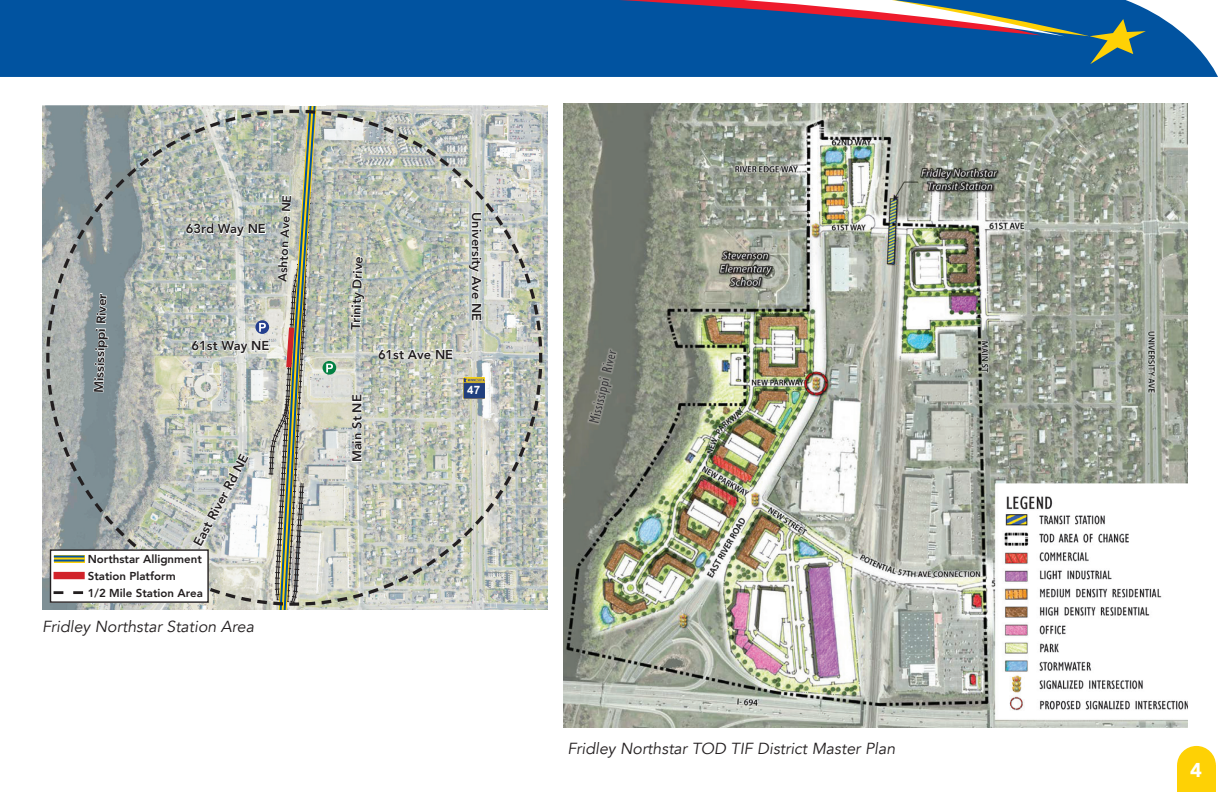
<style>
.page{position:relative;width:1224px;height:792px;background:#fff}
.page>*{position:absolute;margin:0;border:0;box-sizing:border-box;transform-origin:0 0}
.t1{font:900 20px "Avenir";color:#fff}
.t2{font:italic 16px "Avenir";color:#231f20}
.t3{font:800 13px "Avenir";color:#231f20}
.t4{font:800 12.2px "Avenir";color:#231f20}
.t5{font:700 11.6px "Arial";color:#fff}
.t6{font:800 11.4px "Avenir";color:#231f20}
</style>
<div class="page">
<svg style="left:0;top:0;width:1218px;height:77px;background:#1e67ab"></svg>
<svg style="left:31px;top:0;width:1115px;height:64px;background:#15589c"></svg>
<div style="left:1177px;top:765px;width:39px;height:27px;background:#fed105"></div>
<div style="left:1177px;top:746px;width:39px;height:39px;background:#fed105;border-radius:50%"></div>
<img style="left:564px;top:104px;width:624px;height:624px">
<svg style="left:45px;top:108px;width:499px;height:499px;background:#b4bab3"></svg>
<div style="left:51px;top:550px;width:157px;height:52px;background:#fff"></div>
<div style="left:50px;top:549px;width:159px;height:54px;border:1px solid #231f20"></div>
<svg style="left:54px;top:591px;width:29px;height:3px"></svg>
<div style="left:54px;top:572px;width:31px;height:7px;border:7px solid #d1232a"></div>
<svg style="left:54px;top:555px;width:31px;height:7px"></svg>
<hr style="left:54px;top:556px;width:30px;height:2px;background:#0153a0">
<hr style="left:54px;top:560px;width:30px;height:2px;background:#0153a0">
<img style="left:464px;top:378px;width:20px;height:21px">
<div style="left:323px;top:361px;width:13px;height:14px;background:#038143;border-radius:50%"></div>
<img style="left:185px;top:105px;width:148px;height:505px">
<p class="t3" style="left:88px;top:392px;width:101px;rotate:-88deg">Mississippi River</p>
<p class="t3" style="left:186px;top:219px;width:82px">63rd Way NE</p>
<p class="t4" style="left:273px;top:281px;width:88px;rotate:-87deg">Ashton Ave NE</p>
<p class="t3" style="left:192px;top:335px;width:79px">61st Way NE</p>
<p class="t3" style="left:188px;top:540px;width:104px;rotate:-62deg">East River Rd NE</p>
<p class="t6" style="left:88px;top:551px;width:115px">Northstar Allignment</p>
<p class="t6" style="left:88px;top:567px;width:90px">Station Platform</p>
<p class="t6" style="left:88px;top:584px;width:117px">1/2 Mile Station Area</p>
<p class="t2" style="left:42px;top:617px;width:214px">Fridley Northstar Station Area</p>
<p class="t3" style="left:345px;top:329px;width:75px;rotate:-88deg">Trinity Drive</p>
<p class="t3" style="left:378px;top:344px;width:77px">61st Ave NE</p>
<p class="t3" style="left:347px;top:462px;width:70px;rotate:-90deg">Main St NE</p>
<p class="t3" style="left:487px;top:212px;width:111px;rotate:90deg">University Ave NE</p>
<p class="t5" style="left:467px;top:383px;width:14px">47</p>
<p class="t2" style="left:567px;top:739px;width:329px">Fridley Northstar TOD TIF District Master Plan</p>
<p class="t1" style="left:1190px;top:753px;width:13px">4</p>
</div>
